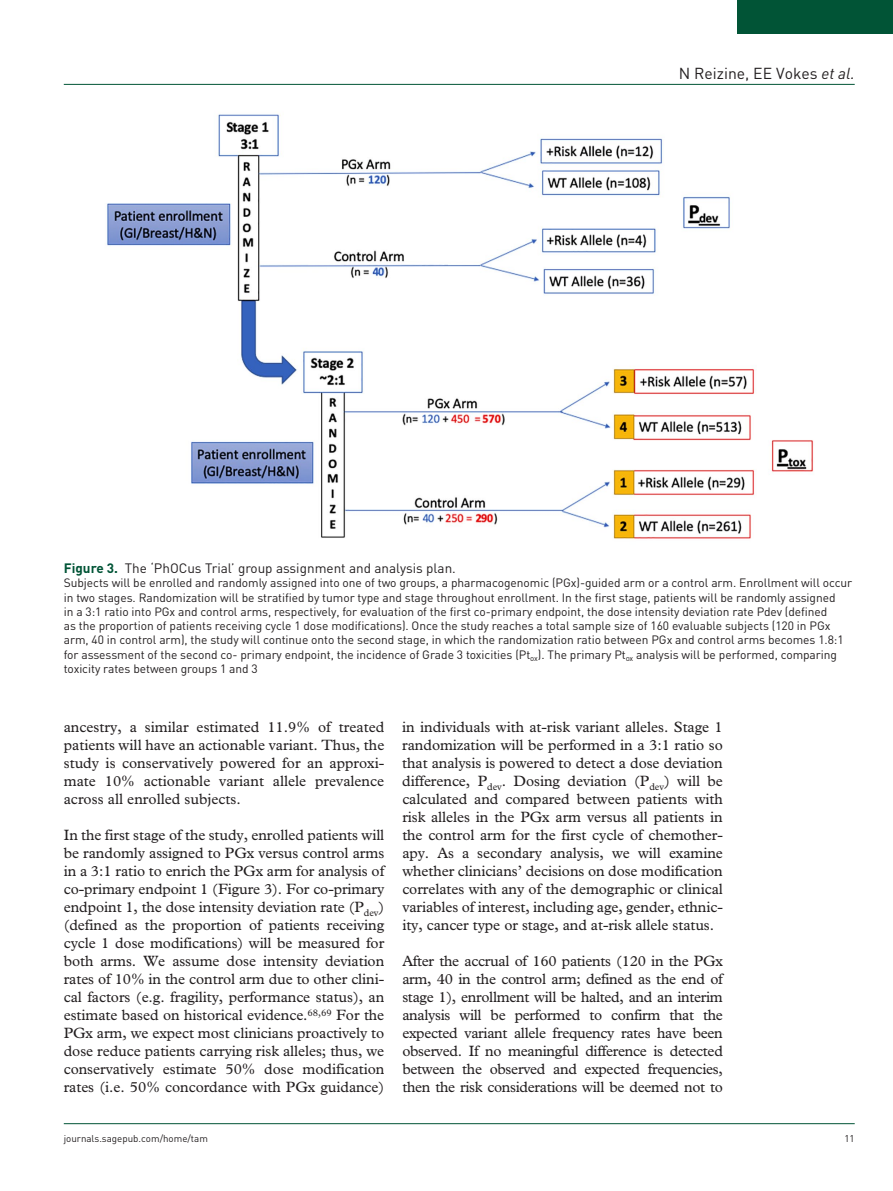
<style>
.page{position:relative;width:893px;height:1191px;background:#fff}
.page>*{position:absolute;margin:0;border:0;box-sizing:border-box;transform-origin:0 0}
.t1{font:15.75px "DIN";color:#231f20}
.t2{font:15px/18px "Plantin Std";letter-spacing:-.005em;color:#231f20;text-align:justify}
.t3{font:13.5px "DIN";color:#231f20}
.t4{font:12px/14.2px "DIN";letter-spacing:-.005em;color:#231f20}
.t5{font:9.75px "DIN";color:#231f20}
.s1{font-style:italic}
.s2{font-weight:700;color:#015436}
</style>
<div class="page">
<hr style="left:64px;top:84px;width:791px;height:1px;background:#015436">
<hr style="left:64px;top:1123px;width:791px;height:1px;background:#015436">
<div style="left:738px;top:0;width:155px;height:34px;background:#015436"></div>
<img style="left:107px;top:114px;width:707px;height:425px">
<p class="t1" style="left:679px;top:63px;width:178px">N Reizine, EE Vokes <span class="s1">et al.</span></p>
<p class="t3" style="left:64px;top:560px;width:394px"><span class="s2">Figure 3.</span> The ‘PhOCus Trial’ group assignment and analysis plan.</p>
<p class="t4" style="left:64px;top:576px;width:790px">Subjects will be enrolled and randomly assigned into one of two groups, a pharmacogenomic (PGx)-guided arm or a control arm. Enrollment will occur in two stages. Randomization will be stratified by tumor type and stage throughout enrollment. In the first stage, patients will be randomly assigned<br>in a 3:1 ratio into PGx and control arms, respectively, for evaluation of the first co-primary endpoint, the dose intensity deviation rate Pdev (defined<br>as the proportion of patients receiving cycle 1 dose modifications). Once the study reaches a total sample size of 160 evaluable subjects (120 in PGx arm, 40 in control arm), the study will continue onto the second stage, in which the randomization ratio between PGx and control arms becomes 1.8:1 for assessment of the second co- primary endpoint, the incidence of Grade 3 toxicities (Pt<sub>ox</sub>). The primary Pt<sub>ox</sub> analysis will be performed, comparing toxicity rates between groups 1 and 3</p>
<p class="t2" style="left:64px;top:718px;width:322px">ancestry, a similar estimated 11.9% of treated patients will have an actionable variant. Thus, the study is conservatively powered for an approxi&shy;mate 10% actionable variant allele prevalence across all enrolled subjects.</p>
<p class="t2" style="left:64px;top:826px;width:322px">In the first stage of the study, enrolled patients will be randomly assigned to PGx versus control arms in a 3:1 ratio to enrich the PGx arm for analysis of co-primary endpoint 1 (Figure 3). For co-primary endpoint 1, the dose intensity deviation rate (P<sub>dev</sub>) (defined as the proportion of patients receiving cycle 1 dose modifications) will be measured for both arms. We assume dose intensity deviation rates of 10% in the control arm due to other clini&shy;cal factors (e.g. fragility, performance status), an estimate based on historical evidence.<sup>68,69</sup> For the PGx arm, we expect most clinicians proactively to dose reduce patients carrying risk alleles; thus, we conservatively estimate 50% dose modification rates (i.e. 50% concordance with PGx guidance)</p>
<p class="t2" style="left:402px;top:718px;width:322px">in individuals with at-risk variant alleles. Stage 1 randomization will be performed in a 3:1 ratio so that analysis is powered to detect a dose deviation difference, P<sub>dev</sub>. Dosing deviation (P<sub>dev</sub>) will be calculated and compared between patients with risk alleles in the PGx arm versus all patients in the control arm for the first cycle of chemother&shy;apy. As a secondary analysis, we will examine whether clinicians’ decisions on dose modification correlates with any of the demographic or clinical variables of interest, including age, gender, ethnic&shy;ity, cancer type or stage, and at-risk allele status.</p>
<p class="t2" style="left:402px;top:952px;width:322px">After the accrual of 160 patients (120 in the PGx arm, 40 in the control arm; defined as the end of stage 1), enrollment will be halted, and an interim analysis will be performed to confirm that the expected variant allele frequency rates have been observed. If no meaningful difference is detected between the observed and expected frequencies, then the risk considerations will be deemed not to</p>
<p class="t5" style="left:64px;top:1132px;width:146px">journals.sagepub.com/home/tam</p>
<p class="t5" style="left:844px;top:1132px;width:12px">11</p>
</div>
